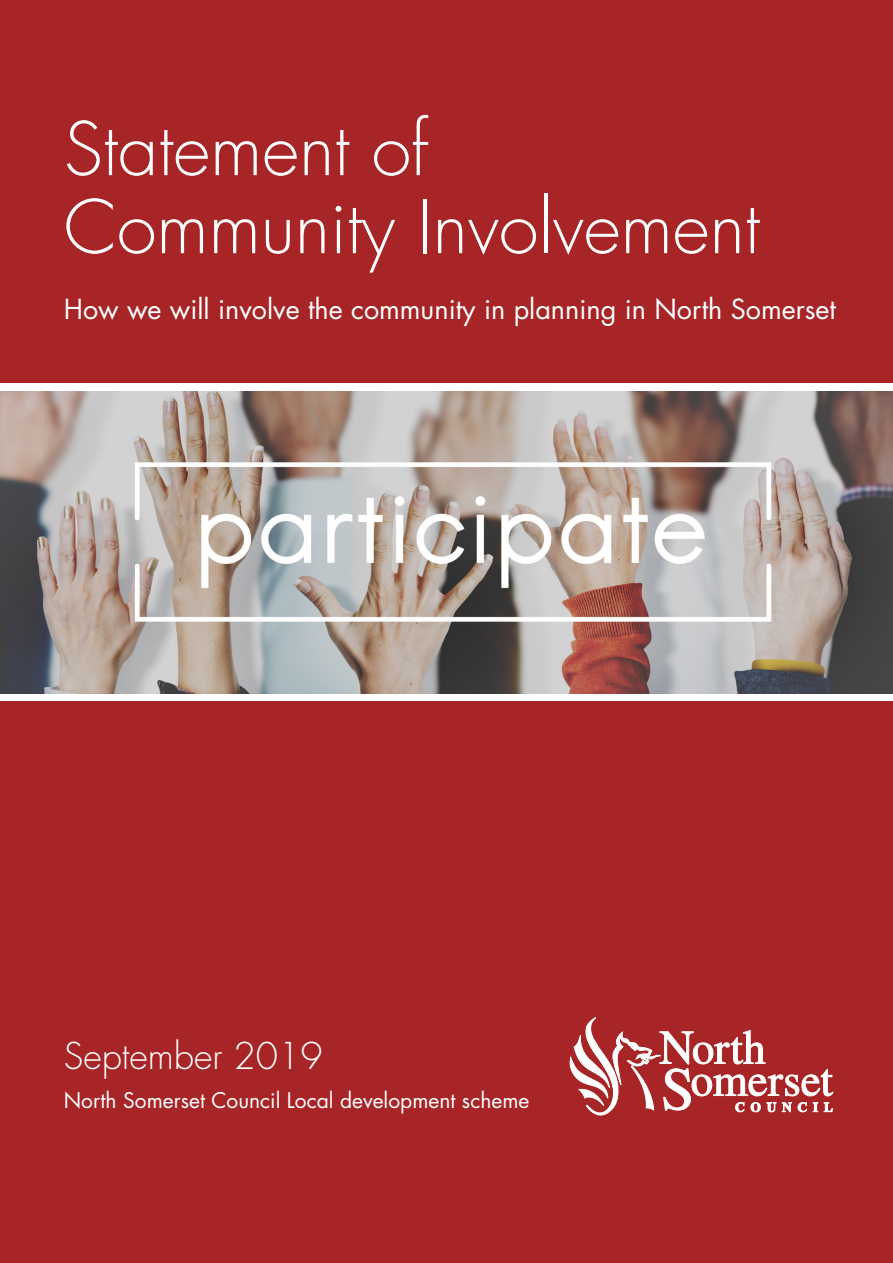
<style>
.page{position:relative;width:893px;height:1263px;background:#fff}
.page>*{position:absolute;margin:0;border:0;box-sizing:border-box;transform-origin:0 0}
.t1{font:300 72px/78px "Futura LT";color:#fff}
.t2{font:300 36px "Futura LT";color:#fff}
.t3{font:27px "Futura LT";color:#fff}
.t4{font:21px "Futura LT";color:#fff}
</style>
<div class="page">
<img style="left:0;top:391px;width:893px;height:302px">
<div style="left:0;top:0;width:893px;height:383px;background:#a72427"></div>
<div style="left:0;top:702px;width:893px;height:561px;background:#a72427"></div>
<svg style="left:570px;top:1017px;width:263px;height:98px"></svg>
<h1 class="t1" style="left:64px;top:112px;width:698px">Statement of<br>Community Involvement</h1>
<p class="t3" style="left:64px;top:292px;width:774px">How we will involve the community in planning in North Somerset</p>
<p class="t2" style="left:64px;top:1034px;width:261px">September 2019</p>
<p class="t4" style="left:64px;top:1086px;width:467px">North Somerset Council Local development scheme</p>
</div>
